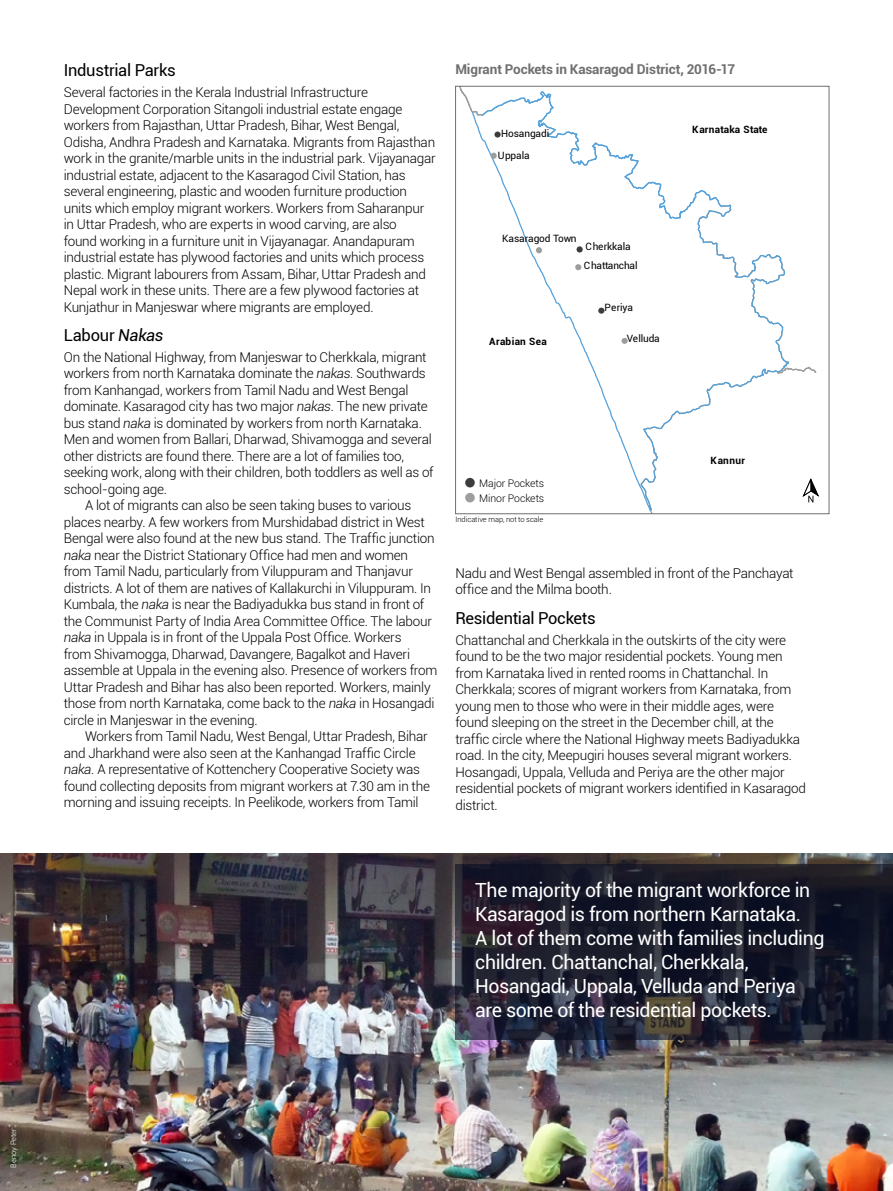
<style>
.page{position:relative;width:893px;height:1191px;background:#fff}
.page>*{position:absolute;margin:0;border:0;box-sizing:border-box;transform-origin:0 0}
.t1{font:19.5px/24px "Roboto";letter-spacing:-.02em;color:#fff}
.t2{font:16.5px "Roboto";letter-spacing:-.015em;color:#000}
.t3{font:300 13.5px/16.5px "Roboto";letter-spacing:-.015em;color:#000}
.t4{font:700 13.5px "Roboto";letter-spacing:-.01em;color:#706f6f}
.t5{font:300 10.5px/15px "Roboto";letter-spacing:-.005em;color:#000}
.t6{font:10.05px "Roboto";letter-spacing:-.015em;color:#000}
.t7{font:700 10.05px "Roboto";letter-spacing:.025em;color:#000}
.t8{font:300 7.5px "Roboto";letter-spacing:-.005em;color:#000}
.t9{font:300 7.5px "Roboto";color:#fff}
.s1{font-style:italic}
</style>
<div class="page">
<img style="left:0;top:854px;width:893px;height:337px">
<svg style="left:455px;top:864px;width:438px;height:176px;background:#1d1e2d"></svg>
<svg style="left:456px;top:86px;width:363px;height:428px"></svg>
<p class="t9" style="left:8px;top:1167px;width:41px;rotate:-90deg">Benoy Peter</p>
<p class="t2" style="left:64px;top:59px;width:113px">Industrial Parks</p>
<p class="t3" style="left:64px;top:84px;width:373px">Several factories in the Kerala Industrial Infrastructure Development Corporation Sitangoli industrial estate engage workers from Rajasthan, Uttar Pradesh, Bihar, West Bengal, Odisha, Andhra Pradesh and Karnataka. Migrants from Rajasthan work in the granite/marble units in the industrial park. Vijayanagar industrial estate, adjacent to the Kasaragod Civil Station, has several engineering, plastic and wooden furniture production units which employ migrant workers. Workers from Saharanpur in Uttar Pradesh, who are experts in wood carving, are also<br>found working in a furniture unit in Vijayanagar. Anandapuram industrial estate has plywood factories and units which process plastic. Migrant labourers from Assam, Bihar, Uttar Pradesh and Nepal work in these units. There are a few plywood factories at Kunjathur in Manjeswar where migrants are employed.</p>
<p class="t2" style="left:64px;top:323px;width:101px">Labour <span class="s1">Nakas</span></p>
<p class="t3" style="left:64px;top:348px;width:364px">On the National Highway, from Manjeswar to Cherkkala, migrant</p>
<p class="t3" style="left:64px;top:365px;width:363px">workers from north Karnataka dominate the <span class="s1">nakas.</span> Southwards</p>
<p class="t3" style="left:64px;top:381px;width:346px">from Kanhangad, workers from Tamil Nadu and West Bengal</p>
<p class="t3" style="left:64px;top:398px;width:365px">dominate. Kasaragod city has two major <span class="s1">nakas.</span> The new private</p>
<p class="t3" style="left:64px;top:414px;width:360px">bus stand <span class="s1">naka</span> is dominated by workers from north Karnataka.</p>
<p class="t3" style="left:64px;top:431px;width:370px">Men and women from Ballari, Dharwad, Shivamogga and several</p>
<p class="t3" style="left:64px;top:447px;width:342px">other districts are found there. There are a lot of families too,</p>
<p class="t3" style="left:64px;top:464px;width:371px">seeking work, along with their children, both toddlers as well as of</p>
<p class="t3" style="left:64px;top:480px;width:105px">school-going age.</p>
<p class="t3" style="left:85px;top:497px;width:328px">A lot of migrants can also be seen taking buses to various</p>
<p class="t3" style="left:64px;top:513px;width:363px">places nearby. A few workers from Murshidabad district in West</p>
<p class="t3" style="left:64px;top:530px;width:372px">Bengal were also found at the new bus stand. The Traffic junction</p>
<p class="t3" style="left:64px;top:546px;width:346px"><span class="s1">naka</span> near the District Stationary Office had men and women</p>
<p class="t3" style="left:64px;top:563px;width:351px">from Tamil Nadu, particularly from Viluppuram and Thanjavur</p>
<p class="t3" style="left:64px;top:579px;width:369px">districts. A lot of them are natives of Kallakurchi in Viluppuram. In</p>
<p class="t3" style="left:64px;top:596px;width:362px">Kumbala, the <span class="s1">naka</span> is near the Badiyadukka bus stand in front of</p>
<p class="t3" style="left:64px;top:612px;width:370px">the Communist Party of India Area Committee Office. The labour</p>
<p class="t3" style="left:64px;top:629px;width:339px"><span class="s1">naka</span> in Uppala is in front of the Uppala Post Office. Workers</p>
<p class="t3" style="left:64px;top:645px;width:348px">from Shivamogga, Dharwad, Davangere, Bagalkot and Haveri</p>
<p class="t3" style="left:64px;top:662px;width:375px">assemble at Uppala in the evening also. Presence of workers from</p>
<p class="t3" style="left:64px;top:678px;width:368px">Uttar Pradesh and Bihar has also been reported. Workers, mainly</p>
<p class="t3" style="left:64px;top:694px;width:372px">those from north Karnataka, come back to the <span class="s1">naka</span> in Hosangadi</p>
<p class="t3" style="left:64px;top:711px;width:196px">circle in Manjeswar in the evening.</p>
<p class="t3" style="left:85px;top:727px;width:344px">Workers from Tamil Nadu, West Bengal, Uttar Pradesh, Bihar</p>
<p class="t3" style="left:64px;top:744px;width:353px">and Jharkhand were also seen at the Kanhangad Traffic Circle</p>
<p class="t3" style="left:64px;top:760px;width:358px"><span class="s1">naka.</span> A representative of Kottenchery Cooperative Society was</p>
<p class="t3" style="left:64px;top:777px;width:368px">found collecting deposits from migrant workers at 7.30 am in the</p>
<p class="t3" style="left:64px;top:793px;width:356px">morning and issuing receipts. In Peelikode, workers from Tamil</p>
<p class="t4" style="left:455px;top:60px;width:281px">Migrant Pockets in Kasaragod District, 2016-17</p>
<p class="t6" style="left:501px;top:126px;width:50px">Hosangadi</p>
<p class="t6" style="left:498px;top:148px;width:33px">Uppala</p>
<p class="t6" style="left:502px;top:232px;width:76px">Kasaragod Town</p>
<p class="t7" style="left:489px;top:334px;width:59px">Arabian Sea</p>
<p class="t6" style="left:585px;top:240px;width:47px">Cherkkala</p>
<p class="t6" style="left:584px;top:258px;width:55px">Chattanchal</p>
<p class="t6" style="left:605px;top:300px;width:30px">Periya</p>
<p class="t6" style="left:627px;top:331px;width:34px">Velluda</p>
<p class="t7" style="left:692px;top:122px;width:77px">Karnataka State</p>
<p class="t5" style="left:479px;top:476px;width:67px">Major Pockets<br>Minor Pockets</p>
<p class="t8" style="left:455px;top:514px;width:89px">Indicative map, not to scale</p>
<p class="t7" style="left:710px;top:453px;width:36px">Kannur</p>
<p class="t3" style="left:455px;top:564px;width:340px">Nadu and West Bengal assembled in front of the Panchayat office and the Milma booth.</p>
<p class="t2" style="left:455px;top:606px;width:142px">Residential Pockets</p>
<p class="t3" style="left:455px;top:631px;width:352px">Chattanchal and Cherkkala in the outskirts of the city were found to be the two major residential pockets. Young men from Karnataka lived in rented rooms in Chattanchal. In Cherkkala; scores of migrant workers from Karnataka, from young men to those who were in their middle ages, were found sleeping on the street in the December chill, at the traffic circle where the National Highway meets Badiyadukka road. In the city, Meepugiri houses several migrant workers.<br>Hosangadi, Uppala, Velluda and Periya are the other major residential pockets of migrant workers identified in Kasaragod district.</p>
<h1 class="t1" style="left:475px;top:877px;width:351px">The majority of the migrant workforce in Kasaragod is from northern Karnataka.<br>A lot of them come with families including children. Chattanchal, Cherkkala, Hosangadi, Uppala, Velluda and Periya are some of the residential pockets.</h1>
</div>
